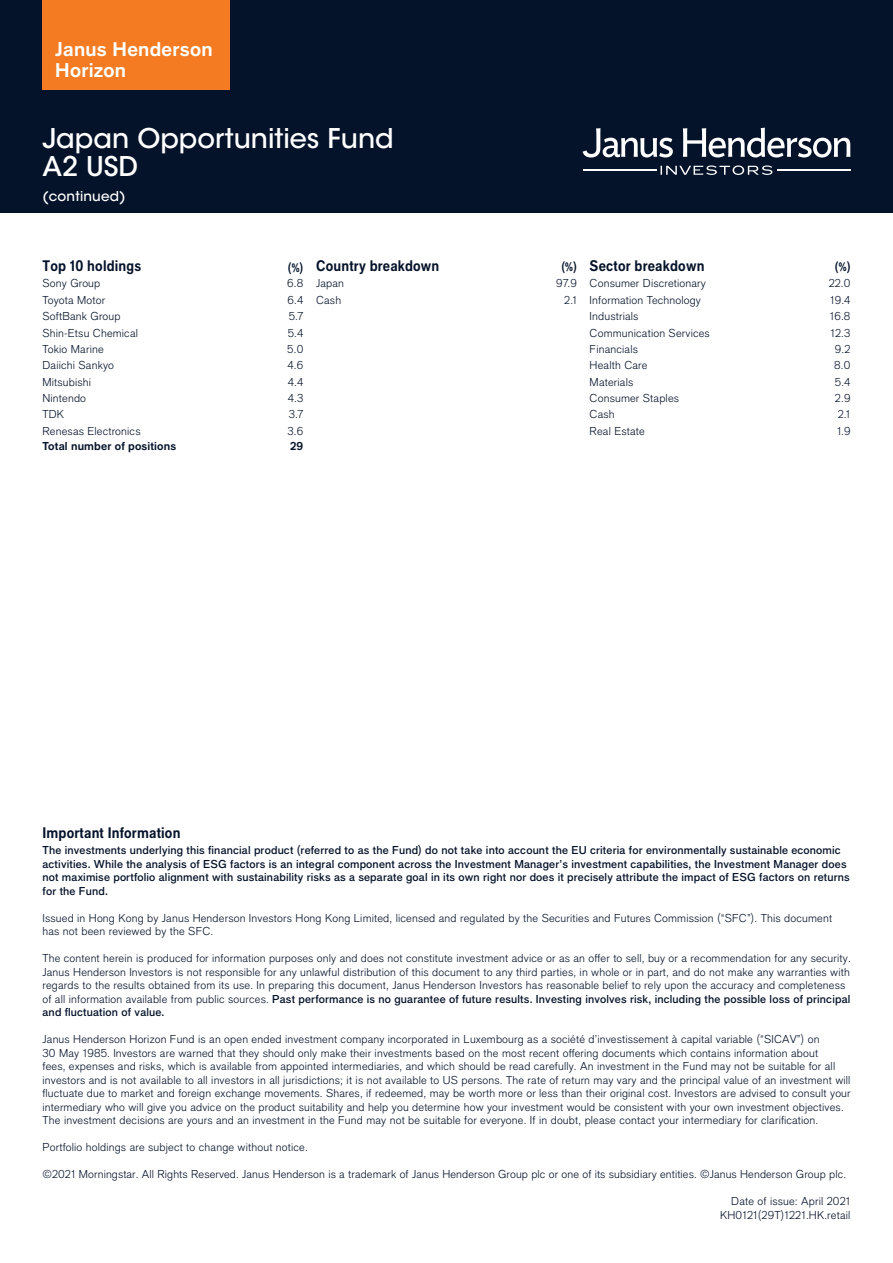
<style>
.page{position:relative;width:893px;height:1263px;background:#fff}
.page>*{position:absolute;margin:0;border:0;box-sizing:border-box;transform-origin:0 0}
.t1{font:500 27px/28.5px "ITC Avant Garde Std";color:#fff}
.t2{font:700 19.5px/21px "Applied Sans Pro";letter-spacing:.015em;color:#fff}
.t3{font:700 condensed 15px "Applied Sans Pro";letter-spacing:.01em;color:#05132a}
.t4{font:500 13.5px "ITC Avant Garde Std";letter-spacing:.015em;color:#fff}
.t5{font:700 condensed 12px "Applied Sans Pro";color:#05132a}
.source_ASL_6_5pt_7{font:300 11.25px/13.5px "Applied Sans Pro";letter-spacing:.015em;color:#05132a}
.source_ASL_6_5pt_7-2{font:500 11.25px/13.5px "Applied Sans Pro";letter-spacing:.015em;color:#05132a}
.table_e_7_5_9{font:300 11.25px "Applied Sans Pro";letter-spacing:.015em;color:#05132a}
.t6{font:700 11.25px "Applied Sans Pro";letter-spacing:.015em;color:#05132a}
.s1{font-weight:500}
</style>
<div class="page">
<div style="left:0;top:0;width:893px;height:213px;background:#05132a"></div>
<div style="left:43px;top:0;width:187px;height:89px;background:#f47b21"></div>
<svg style="left:661px;top:165px;width:111px;height:10px"></svg>
<hr style="left:777px;top:169px;width:73px;height:2px;background:#fff">
<hr style="left:583px;top:169px;width:73px;height:2px;background:#fff">
<svg style="left:583px;top:128px;width:267px;height:30px"></svg>
<h2 class="t2" style="left:55px;top:39px;width:159px">Janus Henderson<br>Horizon</h2>
<h1 class="t1" style="left:43px;top:124px;width:353px">Japan Opportunities Fund<br>A2 USD</h1>
<p class="t4" style="left:43px;top:188px;width:84px">(continued)</p>
<p class="t3" style="left:43px;top:256px;width:100px">Top 10 holdings</p>
<p class="t5" style="left:288px;top:260px;width:17px">(%)</p>
<p class="table_e_7_5_9" style="left:43px;top:277px;width:59px">Sony Group</p>
<p class="table_e_7_5_9" style="left:287px;top:277px;width:18px">6.8</p>
<p class="table_e_7_5_9" style="left:43px;top:293px;width:64px">Toyota Motor</p>
<p class="table_e_7_5_9" style="left:288px;top:293px;width:17px">6.4</p>
<p class="table_e_7_5_9" style="left:43px;top:310px;width:80px">SoftBank Group</p>
<p class="table_e_7_5_9" style="left:289px;top:310px;width:16px">5.7</p>
<p class="table_e_7_5_9" style="left:43px;top:326px;width:97px">Shin-Etsu Chemical</p>
<p class="table_e_7_5_9" style="left:288px;top:326px;width:17px">5.4</p>
<p class="table_e_7_5_9" style="left:43px;top:342px;width:63px">Tokio Marine</p>
<p class="table_e_7_5_9" style="left:287px;top:342px;width:18px">5.0</p>
<p class="table_e_7_5_9" style="left:43px;top:359px;width:73px">Daiichi Sankyo</p>
<p class="table_e_7_5_9" style="left:287px;top:359px;width:17px">4.6</p>
<p class="table_e_7_5_9" style="left:43px;top:375px;width:50px">Mitsubishi</p>
<p class="table_e_7_5_9" style="left:288px;top:375px;width:17px">4.4</p>
<p class="table_e_7_5_9" style="left:43px;top:391px;width:45px">Nintendo</p>
<p class="table_e_7_5_9" style="left:288px;top:391px;width:17px">4.3</p>
<p class="table_e_7_5_9" style="left:43px;top:408px;width:23px">TDK</p>
<p class="table_e_7_5_9" style="left:289px;top:408px;width:16px">3.7</p>
<p class="table_e_7_5_9" style="left:43px;top:424px;width:100px">Renesas Electronics</p>
<p class="table_e_7_5_9" style="left:288px;top:424px;width:17px">3.6</p>
<p class="t6" style="left:43px;top:439px;width:135px">Total number of positions</p>
<p class="t6" style="left:290px;top:439px;width:15px">29</p>
<p class="t3" style="left:316px;top:256px;width:125px">Country breakdown</p>
<p class="t5" style="left:561px;top:259px;width:17px">(%)</p>
<p class="table_e_7_5_9" style="left:316px;top:277px;width:29px">Japan</p>
<p class="table_e_7_5_9" style="left:556px;top:277px;width:22px">97.9</p>
<p class="table_e_7_5_9" style="left:316px;top:293px;width:27px">Cash</p>
<p class="table_e_7_5_9" style="left:564px;top:293px;width:14px">2.1</p>
<p class="t3" style="left:590px;top:256px;width:116px">Sector breakdown</p>
<p class="t5" style="left:835px;top:259px;width:17px">(%)</p>
<p class="table_e_7_5_9" style="left:590px;top:277px;width:118px">Consumer Discretionary</p>
<p class="table_e_7_5_9" style="left:829px;top:277px;width:23px">22.0</p>
<p class="table_e_7_5_9" style="left:590px;top:293px;width:113px">Information Technology</p>
<p class="table_e_7_5_9" style="left:830px;top:293px;width:22px">19.4</p>
<p class="table_e_7_5_9" style="left:590px;top:310px;width:50px">Industrials</p>
<p class="table_e_7_5_9" style="left:830px;top:310px;width:22px">16.8</p>
<p class="table_e_7_5_9" style="left:590px;top:326px;width:122px">Communication Services</p>
<p class="table_e_7_5_9" style="left:830px;top:326px;width:22px">12.3</p>
<p class="table_e_7_5_9" style="left:590px;top:342px;width:50px">Financials</p>
<p class="table_e_7_5_9" style="left:835px;top:342px;width:17px">9.2</p>
<p class="table_e_7_5_9" style="left:590px;top:359px;width:59px">Health Care</p>
<p class="table_e_7_5_9" style="left:834px;top:359px;width:18px">8.0</p>
<p class="table_e_7_5_9" style="left:590px;top:375px;width:45px">Materials</p>
<p class="table_e_7_5_9" style="left:835px;top:375px;width:17px">5.4</p>
<p class="table_e_7_5_9" style="left:590px;top:391px;width:91px">Consumer Staples</p>
<p class="table_e_7_5_9" style="left:835px;top:391px;width:17px">2.9</p>
<p class="table_e_7_5_9" style="left:590px;top:408px;width:27px">Cash</p>
<p class="table_e_7_5_9" style="left:838px;top:408px;width:14px">2.1</p>
<p class="table_e_7_5_9" style="left:590px;top:424px;width:57px">Real Estate</p>
<p class="table_e_7_5_9" style="left:837px;top:424px;width:15px">1.9</p>
<p class="t3" style="left:43px;top:824px;width:139px">Important Information</p>
<p class="source_ASL_6_5pt_7-2" style="left:43px;top:843px;width:809px">The investments underlying this financial product (referred to as the Fund) do not take into account the EU criteria for environmentally sustainable economic activities. While the analysis of ESG factors is an integral component across the Investment Manager’s investment capabilities, the Investment Manager does not maximise portfolio alignment with sustainability risks as a separate goal in its own right nor does it precisely attribute the impact of ESG factors on returns for the Fund.</p>
<p class="source_ASL_6_5pt_7" style="left:43px;top:911px;width:791px">Issued in Hong Kong by Janus Henderson Investors Hong Kong Limited, licensed and regulated by the Securities and Futures Commission (“SFC”). This document has not been reviewed by the SFC.</p>
<p class="source_ASL_6_5pt_7" style="left:43px;top:952px;width:810px">The content herein is produced for information purposes only and does not constitute investment advice or as an offer to sell, buy or a recommendation for any security.<br>Janus Henderson Investors is not responsible for any unlawful distribution of this document to any third parties, in whole or in part, and do not make any warranties with regards to the results obtained from its use. In preparing this document, Janus Henderson Investors has reasonable belief to rely upon the accuracy and completeness of all information available from public sources. <span class="s1">Past performance is no guarantee of future results. Investing involves risk, including the possible loss of principal and fluctuation of value.</span></p>
<p class="source_ASL_6_5pt_7" style="left:43px;top:1033px;width:810px">Janus Henderson Horizon Fund is an open ended investment company incorporated in Luxembourg as a société d’investissement à capital variable (“SICAV”) on<br>30 May 1985. Investors are warned that they should only make their investments based on the most recent offering documents which contains information about<br>fees, expenses and risks, which is available from appointed intermediaries, and which should be read carefully. An investment in the Fund may not be suitable for all investors and is not available to all investors in all jurisdictions; it is not available to US persons. The rate of return may vary and the principal value of an investment will fluctuate due to market and foreign exchange movements. Shares, if redeemed, may be worth more or less than their original cost. Investors are advised to consult your intermediary who will give you advice on the product suitability and help you determine how your investment would be consistent with your own investment objectives.<br>The investment decisions are yours and an investment in the Fund may not be suitable for everyone. If in doubt, please contact your intermediary for clarification.</p>
<p class="source_ASL_6_5pt_7" style="left:43px;top:1141px;width:267px">Portfolio holdings are subject to change without notice.</p>
<p class="source_ASL_6_5pt_7" style="left:43px;top:1168px;width:805px">©2021 Morningstar. All Rights Reserved. Janus Henderson is a trademark of Janus Henderson Group plc or one of its subsidiary entities. ©Janus Henderson Group plc.</p>
<p class="source_ASL_6_5pt_7" style="left:731px;top:1195px;width:121px">Date of issue: April 2021</p>
<p class="source_ASL_6_5pt_7" style="left:720px;top:1208px;width:132px">KH0121(29T)1221.HK.retail</p>
</div>
